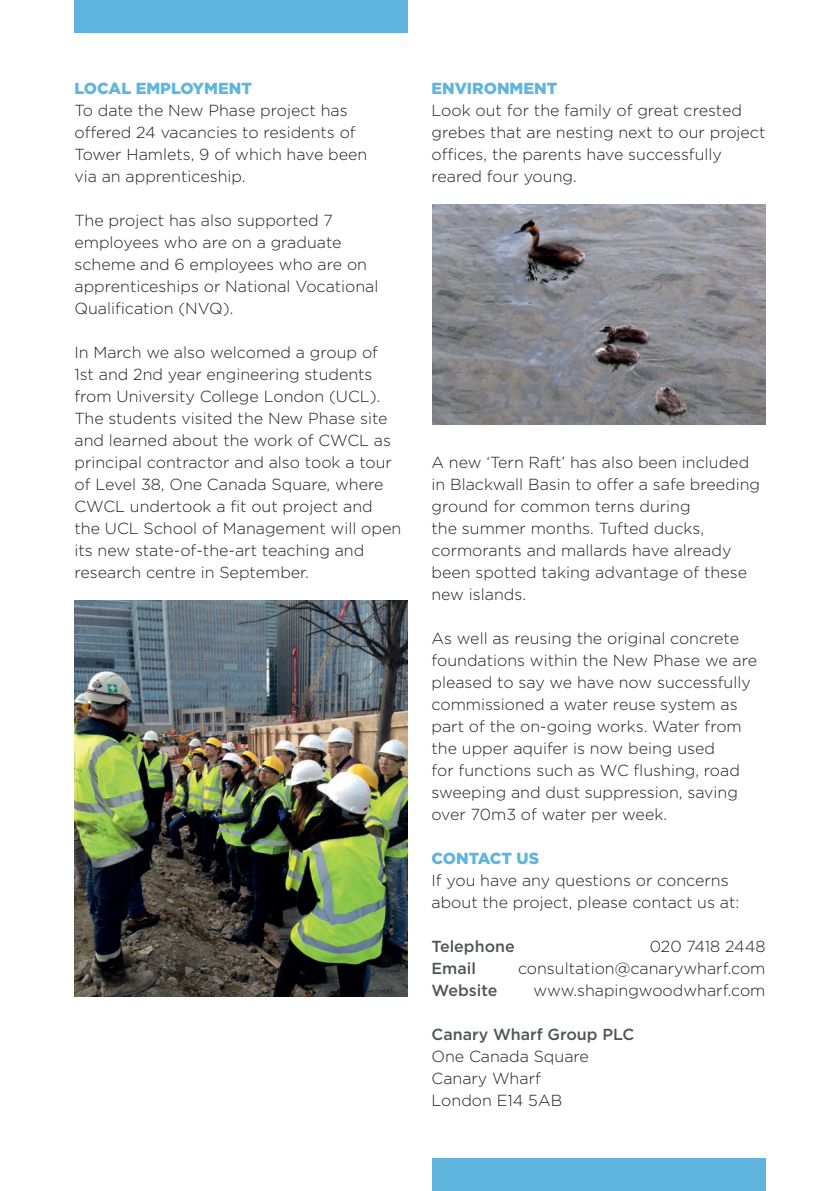
<style>
.page{position:relative;width:840px;height:1191px;background:#fff}
.page>*{position:absolute;margin:0;border:0;box-sizing:border-box;transform-origin:0 0}
.t1{font:300 16px/22px "Gotham";color:#231f20}
.t2{font:500 16px "Gotham";color:#515455}
.t3{font:900 16px "Gotham";color:#5fb5dd}
</style>
<div class="page">
<div style="left:74px;top:0;width:334px;height:33px;background:#5fb5dd"></div>
<div style="left:432px;top:1158px;width:333px;height:33px;background:#5fb5dd"></div>
<img style="left:432px;top:204px;width:333px;height:220px">
<img style="left:74px;top:600px;width:334px;height:396px">
<p class="t3" style="left:74px;top:77px;width:179px">LOCAL EMPLOYMENT</p>
<p class="t1" style="left:74px;top:99px;width:294px">To date the New Phase project has offered 24 vacancies to residents of<br>Tower Hamlets, 9 of which have been via an apprenticeship.</p>
<p class="t1" style="left:74px;top:209px;width:305px">The project has also supported 7 employees who are on a graduate scheme and 6 employees who are on apprenticeships or National Vocational<br>Qualification (NVQ).</p>
<p class="t1" style="left:74px;top:341px;width:328px">In March we also welcomed a group of 1st and 2nd year engineering students from University College London (UCL).<br>The students visited the New Phase site and learned about the work of CWCL as principal contractor and also took a tour of Level 38, One Canada Square, where CWCL undertook a fit out project and the UCL School of Management will open its new state-of-the-art teaching and research centre in September.</p>
<p class="t3" style="left:431px;top:77px;width:127px">ENVIRONMENT</p>
<p class="t1" style="left:431px;top:99px;width:335px">Look out for the family of great crested grebes that are nesting next to our project offices, the parents have successfully reared four young.</p>
<p class="t1" style="left:431px;top:451px;width:330px">A new ‘Tern Raft’ has also been included in Blackwall Basin to offer a safe breeding ground for common terns during<br>the summer months. Tufted ducks, cormorants and mallards have already been spotted taking advantage of these new islands.</p>
<p class="t1" style="left:431px;top:627px;width:327px">As well as reusing the original concrete foundations within the New Phase we are pleased to say we have now successfully commissioned a water reuse system as part of the on-going works. Water from the upper aquifer is now being used<br>for functions such as WC flushing, road sweeping and dust suppression, saving over 70m3 of water per week.</p>
<p class="t3" style="left:431px;top:847px;width:109px">CONTACT US</p>
<p class="t1" style="left:431px;top:869px;width:309px">If you have any questions or concerns about the project, please contact us at:</p>
<p class="t2" style="left:431px;top:936px;width:85px">Telephone</p>
<p class="t1" style="left:649px;top:935px;width:117px">020 7418 2448</p>
<p class="t2" style="left:431px;top:958px;width:46px">Email</p>
<p class="t1" style="left:517px;top:957px;width:249px">consultation@canarywharf.com</p>
<p class="t2" style="left:431px;top:980px;width:67px">Website</p>
<p class="t1" style="left:533px;top:979px;width:233px">www.shapingwoodwharf.com</p>
<p class="t2" style="left:431px;top:1024px;width:204px">Canary Wharf Group PLC</p>
<p class="t1" style="left:431px;top:1045px;width:159px">One Canada Square</p>
<p class="t1" style="left:431px;top:1067px;width:111px">Canary Wharf</p>
<p class="t1" style="left:431px;top:1089px;width:132px">London E14 5AB</p>
</div>
